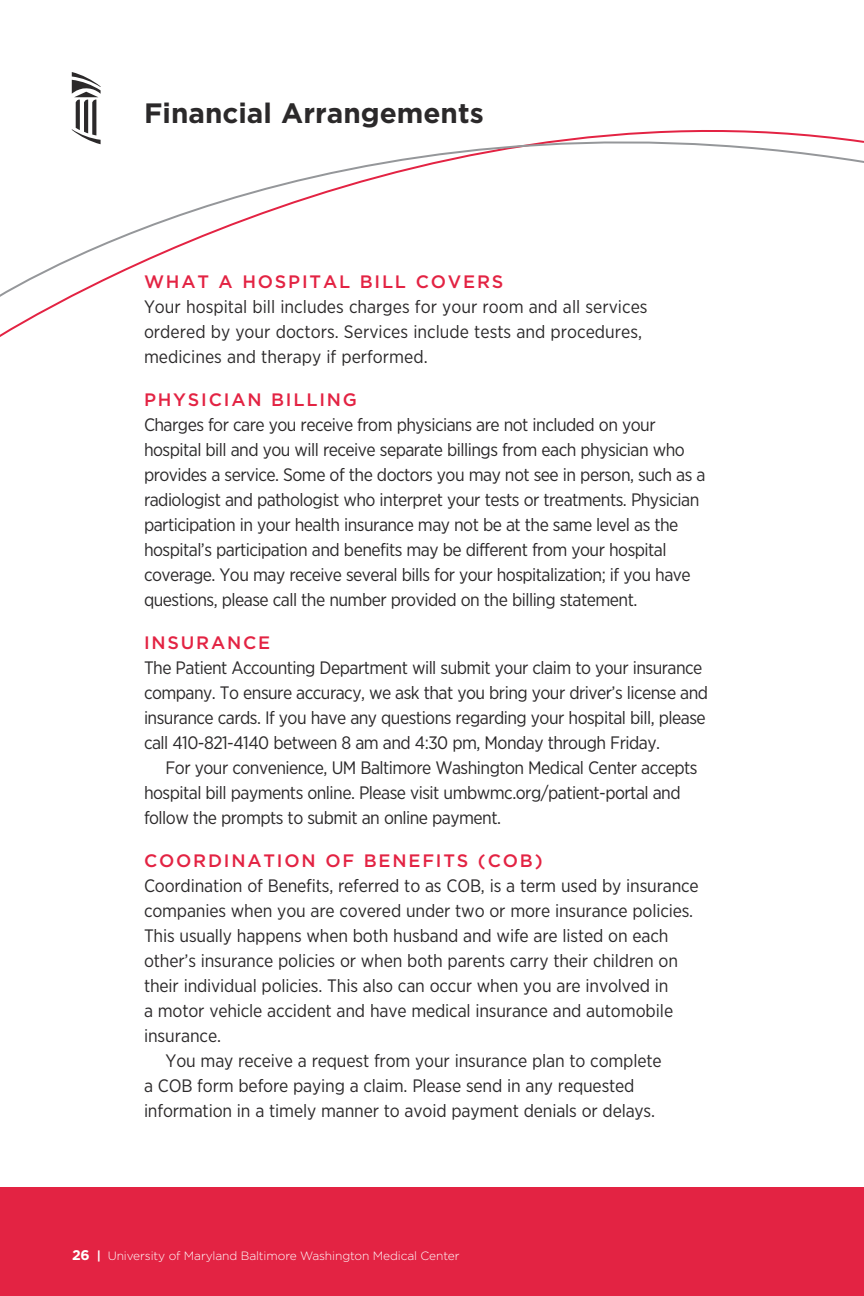
<style>
.page{position:relative;width:864px;height:1296px;background:#fff}
.page>*{position:absolute;margin:0;border:0;box-sizing:border-box;transform-origin:0 0}
.t1{font:700 28px "Gotham";color:#2b292a}
.t2{font:18px/25px "Gotham Narrow";letter-spacing:-.03em;color:#2b292a}
.t3{font:18px "Gotham Narrow";letter-spacing:-.01em;color:#2b292a}
.t4{font:18px/25px "Gotham Narrow";color:#2b292a}
.t5{font:500 18px "Gotham";letter-spacing:.1em;color:#e32343}
.t6{font:18px "Gotham Narrow";letter-spacing:-.005em;color:#2b292a}
.t7{font:300 12px "Gotham";letter-spacing:-.01em;color:#fff}
.s1{font-weight:700;font-size:14px}
.s2{font-weight:700}
</style>
<div class="page">
<div style="left:0;top:1187px;width:864px;height:109px;background:#e32343"></div>
<svg style="left:0;top:75px;width:864px;height:234px"></svg>
<h1 class="t1" style="left:144px;top:103px;width:341px">Financial Arrangements</h1>
<p class="t5" style="left:144px;top:275px;width:361px">WHAT A HOSPITAL BILL COVERS</p>
<p class="t4" style="left:144px;top:296px;width:505px">Your hospital bill includes charges for your room and all services ordered by your doctors. Services include tests and procedures, medicines and therapy if performed.</p>
<p class="t5" style="left:144px;top:393px;width:215px">PHYSICIAN BILLING</p>
<p class="t2" style="left:144px;top:414px;width:563px">Charges for care you receive from physicians are not included on your hospital bill and you will receive separate billings from each physician who provides a service. Some of the doctors you may not see in person, such as a radiologist and pathologist who interpret your tests or treatments. Physician participation in your health insurance may not be at the same level as the hospital’s participation and benefits may be different from your hospital coverage. You may receive several bills for your hospitalization; if you have questions, please call the number provided on the billing statement.</p>
<p class="t5" style="left:144px;top:636px;width:128px">INSURANCE</p>
<p class="t2" style="left:144px;top:657px;width:566px">The Patient Accounting Department will submit your claim to your insurance company. To ensure accuracy, we ask that you bring your driver’s license and insurance cards. If you have any questions regarding your hospital bill, please call 410-821-4140 between 8 am and 4:30 pm, Monday through Friday.</p>
<p class="t2" style="left:144px;top:757px;width:555px;text-indent:22px">For your convenience, UM Baltimore Washington Medical Center accepts hospital bill payments online. Please visit umbwmc.org/patient-portal and follow the prompts to submit an online payment.</p>
<p class="t5" style="left:144px;top:854px;width:400px">COORDINATION OF BENEFITS (COB)</p>
<p class="t3" style="left:144px;top:879px;width:556px">Coordination of Benefits, referred to as COB, is a term used by insurance</p>
<p class="t3" style="left:144px;top:904px;width:551px">companies when you are covered under two or more insurance policies.</p>
<p class="t3" style="left:144px;top:929px;width:526px">This usually happens when both husband and wife are listed on each</p>
<p class="t3" style="left:144px;top:954px;width:536px">other’s insurance policies or when both parents carry their children on</p>
<p class="t3" style="left:144px;top:979px;width:526px">their individual policies. This also can occur when you are involved in</p>
<p class="t3" style="left:144px;top:1004px;width:531px">a motor vehicle accident and have medical insurance and automobile</p>
<p class="t6" style="left:144px;top:1029px;width:79px">insurance.</p>
<p class="t3" style="left:166px;top:1054px;width:498px">You may receive a request from your insurance plan to complete</p>
<p class="t3" style="left:144px;top:1079px;width:492px">a COB form before paying a claim. Please send in any requested</p>
<p class="t3" style="left:144px;top:1104px;width:513px">information in a timely manner to avoid payment denials or delays.</p>
<p class="t7" style="left:72px;top:1251px;width:389px"><span class="s1">26</span> <span class="s2">|</span> University of Maryland Baltimore Washington Medical Center</p>
</div>
